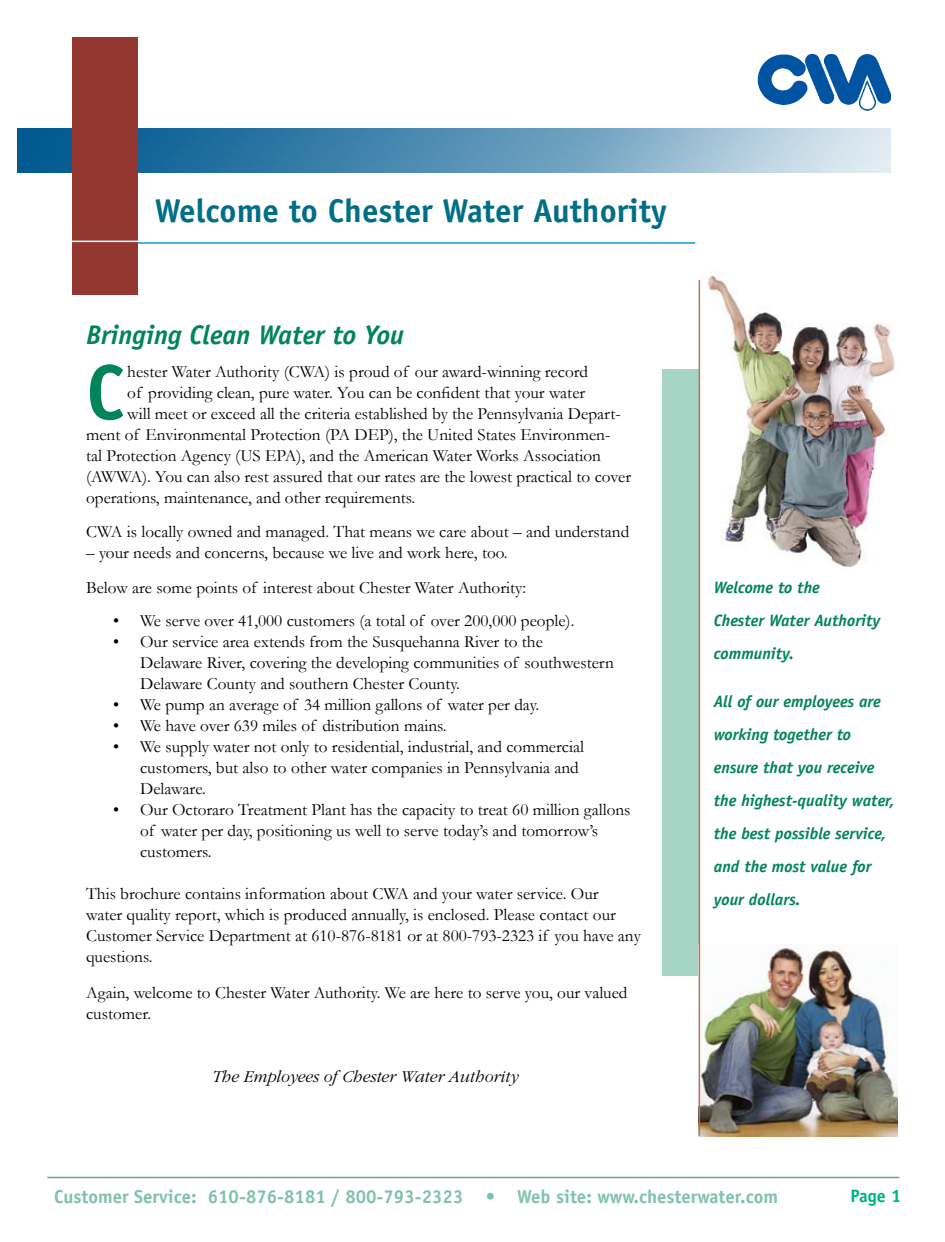
<style>
.page{position:relative;width:945px;height:1242px;background:#fff}
.page>*{position:absolute;margin:0;border:0;box-sizing:border-box;transform-origin:0 0}
.t1{font:700 77.7px "Officina Sans";color:#008458}
.t2{font:700 33px "Officina Sans";color:#006f86}
.t3{font:italic 700 27px "Officina Sans";color:#008458}
.t4{font:700 18.75px "Officina Sans";color:#80c2ab}
.t5{font:700 18px "Officina Sans";color:#00b287}
.t6{font:17.25px/21px "Garamond";color:#000}
.t7{font:italic 300 17.25px "Garamond";color:#000}
.t8{font:italic 700 16.5px/33px "Officina Sans";color:#008458}
</style>
<div class="page">
<img style="left:758px;top:54px;width:133px;height:56px">
<div style="left:662px;top:369px;width:37px;height:606px;background:#a6d4c5"></div>
<img style="left:699px;top:945px;width:199px;height:192px">
<img style="left:707px;top:275px;width:188px;height:292px">
<hr style="left:47px;top:1177px;width:852px;height:1px;background:#71a496">
<img style="left:18px;top:129px;width:873px;height:43px">
<div style="left:73px;top:37px;width:65px;height:258px;background:#943731"></div>
<hr style="left:71px;top:241px;width:67px;height:1px;background:#fff">
<hr style="left:138px;top:242px;width:557px;height:2px;background:#009fde">
<hr style="left:699px;top:280px;width:1px;height:856px;background:#b17368">
<h2 class="t2" style="left:155px;top:190px;width:514px">Welcome to Chester Water Authority</h2>
<h3 class="t3" style="left:86px;top:318px;width:320px">Bringing Clean Water to You</h3>
<h1 class="t1" style="left:86px;top:344px;width:40px">C</h1>
<p class="t6" style="left:127px;top:361px;width:462px">hester Water Authority (CWA) is proud of our award-winning record</p>
<p class="t6" style="left:127px;top:382px;width:459px">of providing clean, pure water. You can be confident that your water</p>
<p class="t6" style="left:127px;top:403px;width:495px">will meet or exceed all the criteria established by the Pennsylvania Depart-</p>
<p class="t6" style="left:86px;top:424px;width:526px">ment of Environmental Protection (PA DEP), the United States Environmen-</p>
<p class="t6" style="left:86px;top:445px;width:516px">tal Protection Agency (US EPA), and the American Water Works Association</p>
<p class="t6" style="left:86px;top:466px;width:547px">(AWWA). You can also rest assured that our rates are the lowest practical to cover</p>
<p class="t6" style="left:86px;top:487px;width:331px">operations, maintenance, and other requirements.</p>
<p class="t6" style="left:86px;top:521px;width:545px">CWA is locally owned and managed. That means we care about – and understand</p>
<p class="t6" style="left:86px;top:536px;width:442px;line-height:34.5px">– your needs and concerns, because we live and work here, too.<br>Below are some points of interest about Chester Water Authority:</p>
<p class="t6" style="left:113px;top:610px;width:463px">• We serve over 41,000 customers (a total of over 200,000 people).</p>
<p class="t6" style="left:140px;top:631px;width:475px;text-indent:-27px">• Our service area extends from the Susquehanna River to the<br>Delaware River, covering the developing communities of southwestern<br>Delaware County and southern Chester County.</p>
<p class="t6" style="left:113px;top:694px;width:428px">• We pump an average of 34 million gallons of water per day.</p>
<p class="t6" style="left:113px;top:715px;width:335px">• We have over 639 miles of distribution mains.</p>
<p class="t6" style="left:140px;top:736px;width:445px;text-indent:-27px">• We supply water not only to residential, industrial, and commercial customers, but also to other water companies in Pennsylvania and<br>Delaware.</p>
<p class="t6" style="left:140px;top:799px;width:492px;text-indent:-27px">• Our Octoraro Treatment Plant has the capacity to treat 60 million gallons of water per day, positioning us well to serve today’s and tomorrow’s customers.</p>
<p class="t6" style="left:86px;top:883px;width:556px">This brochure contains information about CWA and your water service. Our<br>water quality report, which is produced annually, is enclosed. Please contact our Customer Service Department at 610-876-8181 or at 800-793-2323 if you have any questions.</p>
<p class="t6" style="left:86px;top:982px;width:543px">Again, welcome to Chester Water Authority. We are here to serve you, our valued customer.</p>
<p class="t7" style="left:212px;top:1067px;width:307px">The Employees of Chester Water Authority</p>
<p class="t8" style="left:714px;top:571px;width:168px">Welcome to the<br>Chester Water Authority community.</p>
<p class="t8" style="left:714px;top:685px;width:182px">All of our employees are working together to ensure that you receive the highest-quality water, the best possible service, and the most value for your dollars.</p>
<p class="t4" style="left:54px;top:1185px;width:726px">Customer Service: 610-876-8181 / 800-793-2323 • Web site: www.chesterwater.com</p>
<p class="t5" style="left:850px;top:1185px;width:52px">Page 1</p>
</div>
